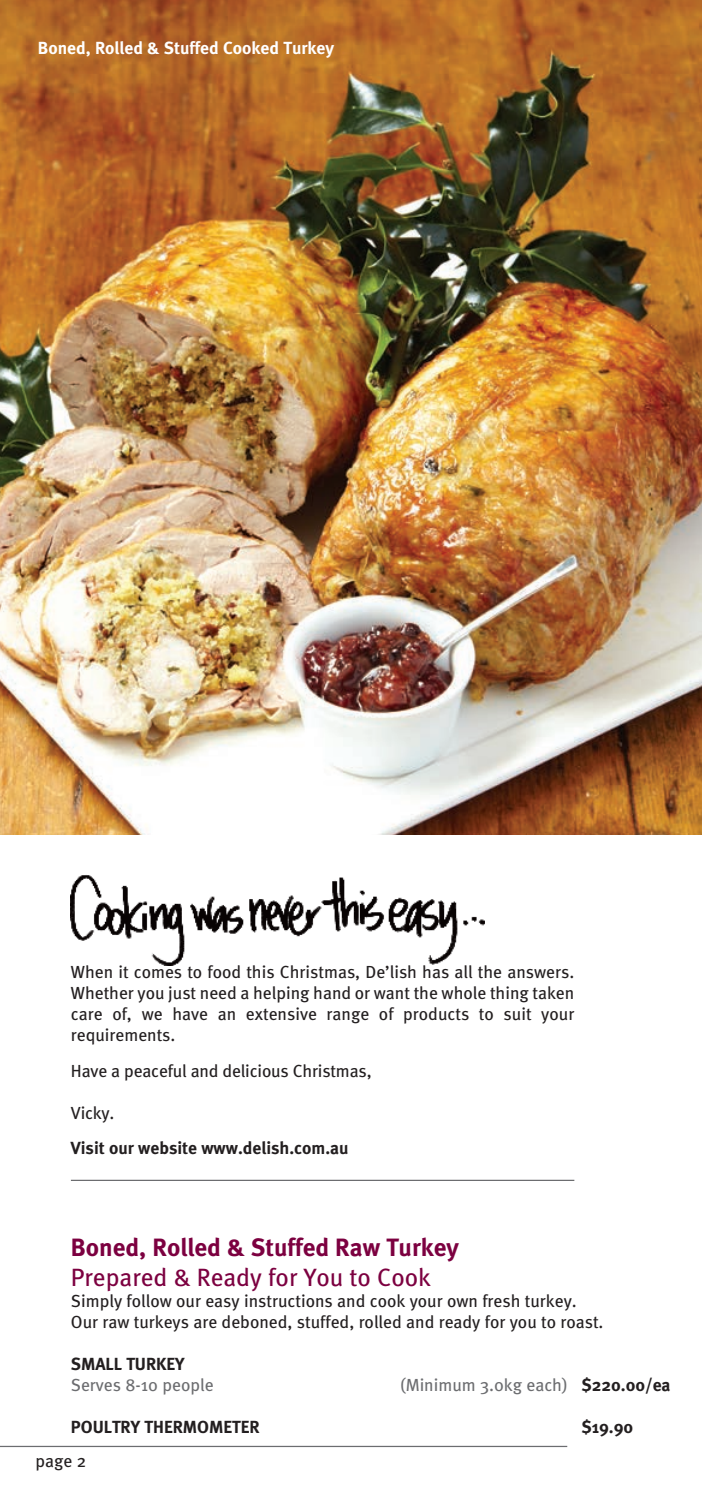
<style>
.page{position:relative;width:702px;height:1489px;background:#fff}
.page>*{position:absolute;margin:0;border:0;box-sizing:border-box;transform-origin:0 0}
.Heading{font:700 25px "Meta";color:#7c0040}
.Heading-2{font:25px "Meta";color:#7c0040}
.Body{font:17.5px/21px "Meta";color:#231f20;text-align:justify}
.Serves{font:17.5px "Meta";color:#6c6d70}
.Serves-2{font:700 17.5px "Meta";color:#231f20}
.Heading-3{font:700 17.5px "Meta";color:#231f20}
.Caption_reversed{font:700 17.5px "Meta";color:#fff}
.Page_No_-_left{font:17.5px "Meta";color:#231f20}
.s1{font-weight:700;color:#231f20}
</style>
<div class="page">
<img style="left:0;top:0;width:702px;height:834px">
<hr style="left:0;top:1445px;width:567px;height:1px;background:#6c6d70">
<img style="left:71px;top:875px;width:413px;height:90px">
<hr style="left:71px;top:1179px;width:503px;height:1px;background:#6c6d70">
<p class="Caption_reversed" style="left:38px;top:38px;width:297px">Boned, Rolled &amp; Stuffed Cooked Turkey</p>
<p class="Body" style="left:71px;top:961px;width:505px">When it comes to food this Christmas, De’lish has all the answers.<br>Whether you just need a helping hand or want the whole thing taken care of, we have an extensive range of products to suit your requirements.</p>
<p class="Body" style="left:71px;top:1059px;width:302px">Have a peaceful and delicious Christmas,</p>
<p class="Body" style="left:71px;top:1101px;width:45px">Vicky.</p>
<p class="Heading-3" style="left:71px;top:1137px;width:279px">Visit our website www.delish.com.au</p>
<p class="Heading" style="left:71px;top:1232px;width:389px">Boned, Rolled &amp; Stuffed Raw Turkey</p>
<p class="Heading-2" style="left:71px;top:1262px;width:361px">Prepared &amp; Ready for You to Cook</p>
<p class="Body" style="left:71px;top:1289px;width:534px">Simply follow our easy instructions and cook your own fresh turkey.<br>Our raw turkeys are deboned, stuffed, rolled and ready for you to roast.</p>
<p class="Serves-2" style="left:71px;top:1353px;width:115px">SMALL TURKEY</p>
<p class="Serves" style="left:71px;top:1374px;width:144px">Serves 8-10 people</p>
<p class="Serves" style="left:400px;top:1374px;width:271px">(Minimum 3.0kg each) <span class="s1">$220.00/ea</span></p>
<p class="Serves-2" style="left:71px;top:1416px;width:190px">POULTRY THERMOMETER</p>
<p class="Serves-2" style="left:581px;top:1416px;width:53px">$19.90</p>
<p class="Page_No_-_left" style="left:35px;top:1450px;width:52px">page 2</p>
</div>
